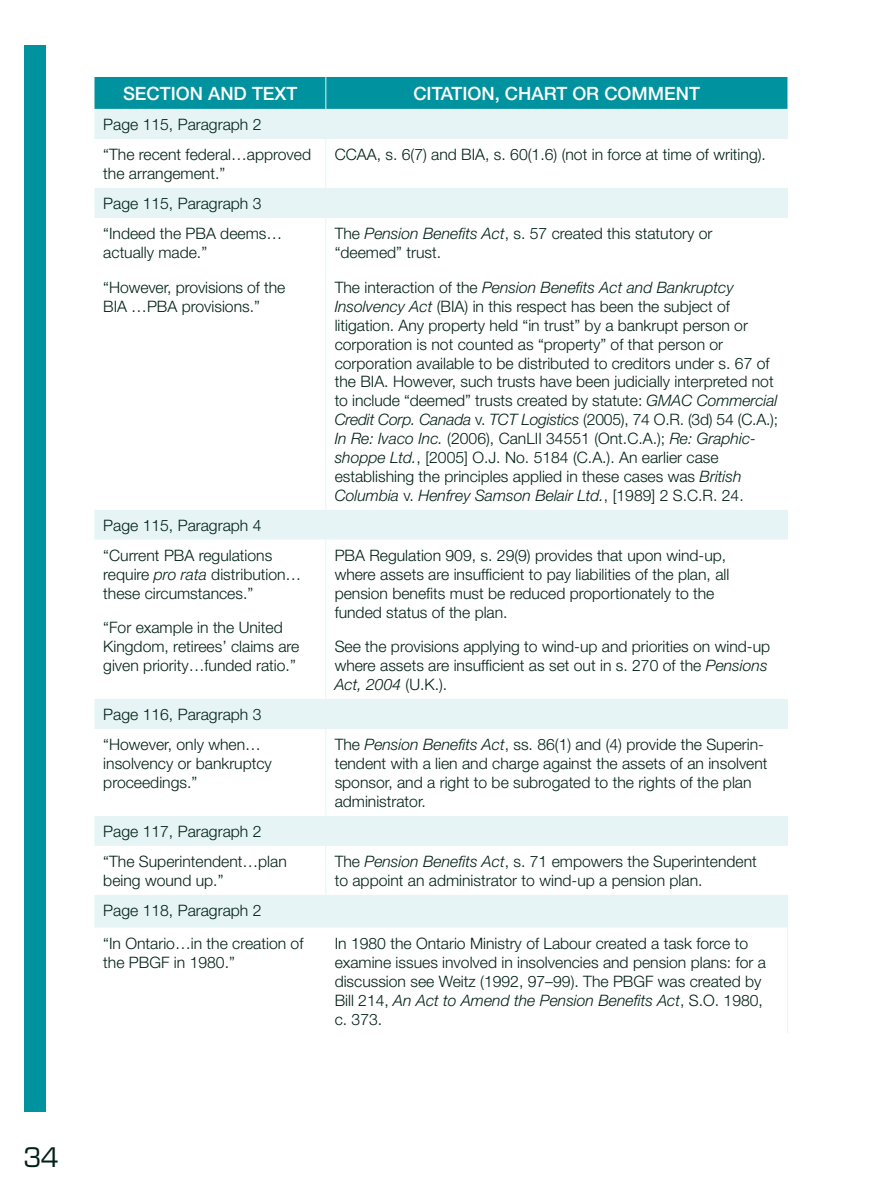
<style>
.page{position:relative;width:882px;height:1197px;background:#fff}
.page>*{position:absolute;margin:0;border:0;box-sizing:border-box;transform-origin:0 0}
.t1{font:26.25px "Eurostile";color:#002115}
.t2{font:500 18.38px "Helvetica Neue";color:#fff}
.t3{font:300 15.75px/18.9px "Helvetica Neue";color:#002115}
.s1{font-style:italic}
</style>
<div class="page">
<div style="left:24px;top:46px;width:22px;height:1066px;background:#00929f"></div>
<div style="left:94px;top:77px;width:694px;height:32px;background:#00929f"></div>
<div style="left:94px;top:109px;width:693px;height:30px;background:#e6f4f5"></div>
<svg style="left:94px;top:188px;width:694px;height:740px"></svg>
<hr style="left:787px;top:109px;width:1px;height:30px;background:#e6f4f5">
<hr style="left:325px;top:139px;width:1px;height:49px;background:#e6f4f5">
<hr style="left:787px;top:188px;width:1px;height:30px;background:#e6f4f5">
<hr style="left:325px;top:218px;width:1px;height:292px;background:#e6f4f5">
<hr style="left:787px;top:510px;width:1px;height:30px;background:#e6f4f5">
<hr style="left:325px;top:540px;width:1px;height:159px;background:#e6f4f5">
<hr style="left:787px;top:699px;width:1px;height:30px;background:#e6f4f5">
<hr style="left:325px;top:729px;width:1px;height:87px;background:#e6f4f5">
<hr style="left:787px;top:816px;width:1px;height:30px;background:#e6f4f5">
<hr style="left:325px;top:846px;width:1px;height:49px;background:#e6f4f5">
<hr style="left:787px;top:895px;width:1px;height:33px;background:#e6f4f5">
<hr style="left:787px;top:928px;width:1px;height:105px;background:#e6f4f5">
<hr style="left:325px;top:77px;width:1px;height:32px;background:#e6f4f5">
<p class="t2" style="left:123px;top:83px;width:176px">SECTION AND TEXT</p>
<p class="t2" style="left:413px;top:83px;width:288px">CITATION, CHART OR COMMENT</p>
<p class="t3" style="left:103px;top:109px;width:209px;line-height:30.1px">Page 115, Paragraph 2<br>“The recent federal…approved</p>
<p class="t3" style="left:103px;top:164px;width:123px">the arrangement.”</p>
<p class="t3" style="left:335px;top:145px;width:433px">CCAA, s. 6(7) and BIA, s. 60(1.6) (not in force at time of writing).</p>
<p class="t3" style="left:103px;top:188px;width:180px;line-height:30.1px">Page 115, Paragraph 3 “Indeed the PBA deems…</p>
<p class="t3" style="left:103px;top:235px;width:184px;line-height:34.6px">actually made.”<br>“However, provisions of the</p>
<p class="t3" style="left:103px;top:296px;width:158px">BIA …PBA provisions.”</p>
<p class="t3" style="left:103px;top:510px;width:170px;line-height:30.1px">Page 115, Paragraph 4 “Current PBA regulations</p>
<p class="t3" style="left:103px;top:564px;width:200px">require <span class="s1">pro rata</span> distribution… these circumstances.”</p>
<p class="t3" style="left:103px;top:618px;width:198px">“For example in the United<br>Kingdom, retirees’ claims are given priority…funded ratio.”</p>
<p class="t3" style="left:103px;top:699px;width:160px;line-height:30.1px">Page 116, Paragraph 3 “However, only when…</p>
<p class="t3" style="left:103px;top:754px;width:170px">insolvency or bankruptcy proceedings.”</p>
<p class="t3" style="left:103px;top:816px;width:185px;line-height:30.1px">Page 117, Paragraph 2 “The Superintendent…plan</p>
<p class="t3" style="left:103px;top:871px;width:122px">being wound up.”</p>
<p class="t3" style="left:103px;top:894px;width:202px;line-height:32.7px">Page 118, Paragraph 2<br>“In Ontario…in the creation of</p>
<p class="t3" style="left:103px;top:952px;width:133px">the PBGF in 1980.”</p>
<p class="t3" style="left:335px;top:224px;width:379px">The <span class="s1">Pension Benefits Act</span>, s. 57 created this statutory or “deemed” trust.</p>
<p class="t3" style="left:335px;top:278px;width:445px">The interaction of the <span class="s1">Pension Benefits Act and Bankruptcy Insolvency Act</span> (BIA) in this respect has been the subject of litigation. Any property held “in trust” by a bankrupt person or corporation is not counted as “property” of that person or corporation available to be distributed to creditors under s. 67 of the BIA. However, such trusts have been judicially interpreted not to include “deemed” trusts created by statute: <span class="s1">GMAC Commercial Credit Corp. Canada</span> v. <span class="s1">TCT Logistics</span> (2005), 74 O.R. (3d) 54 (C.A.); <span class="s1">In Re: Ivaco Inc.</span> (2006), CanLII 34551 (Ont.C.A.); <span class="s1">Re: Graphic&shy;shoppe Ltd.</span>, [2005] O.J. No. 5184 (C.A.). An earlier case establishing the principles applied in these cases was <span class="s1">British Columbia</span> v. <span class="s1">Henfrey Samson Belair Ltd.</span>, [1989] 2 S.C.R. 24.</p>
<p class="t3" style="left:335px;top:546px;width:396px">PBA Regulation 909, s. 29(9) provides that upon wind-up, where assets are insufficient to pay liabilities of the plan, all pension benefits must be reduced proportionately to the funded status of the plan.</p>
<p class="t3" style="left:335px;top:637px;width:437px">See the provisions applying to wind-up and priorities on wind-up where assets are insufficient as set out in s. 270 of the <span class="s1">Pensions<br>Act, 2004</span> (U.K.).</p>
<p class="t3" style="left:335px;top:735px;width:434px">The <span class="s1">Pension Benefits Act</span>, ss. 86(1) and (4) provide the Superin&shy;tendent with a lien and charge against the assets of an insolvent sponsor, and a right to be subrogated to the rights of the plan administrator.</p>
<p class="t3" style="left:335px;top:852px;width:424px">The <span class="s1">Pension Benefits Act</span>, s. 71 empowers the Superintendent to appoint an administrator to wind-up a pension plan.</p>
<p class="t3" style="left:335px;top:934px;width:433px">In 1980 the Ontario Ministry of Labour created a task force to examine issues involved in insolvencies and pension plans: for a discussion see Weitz (1992, 97–99). The PBGF was created by Bill 214, <span class="s1">An Act to Amend the Pension Benefits Act</span>, S.O. 1980, c. 373.</p>
<p class="t1" style="left:23px;top:1142px;width:37px">34</p>
</div>
